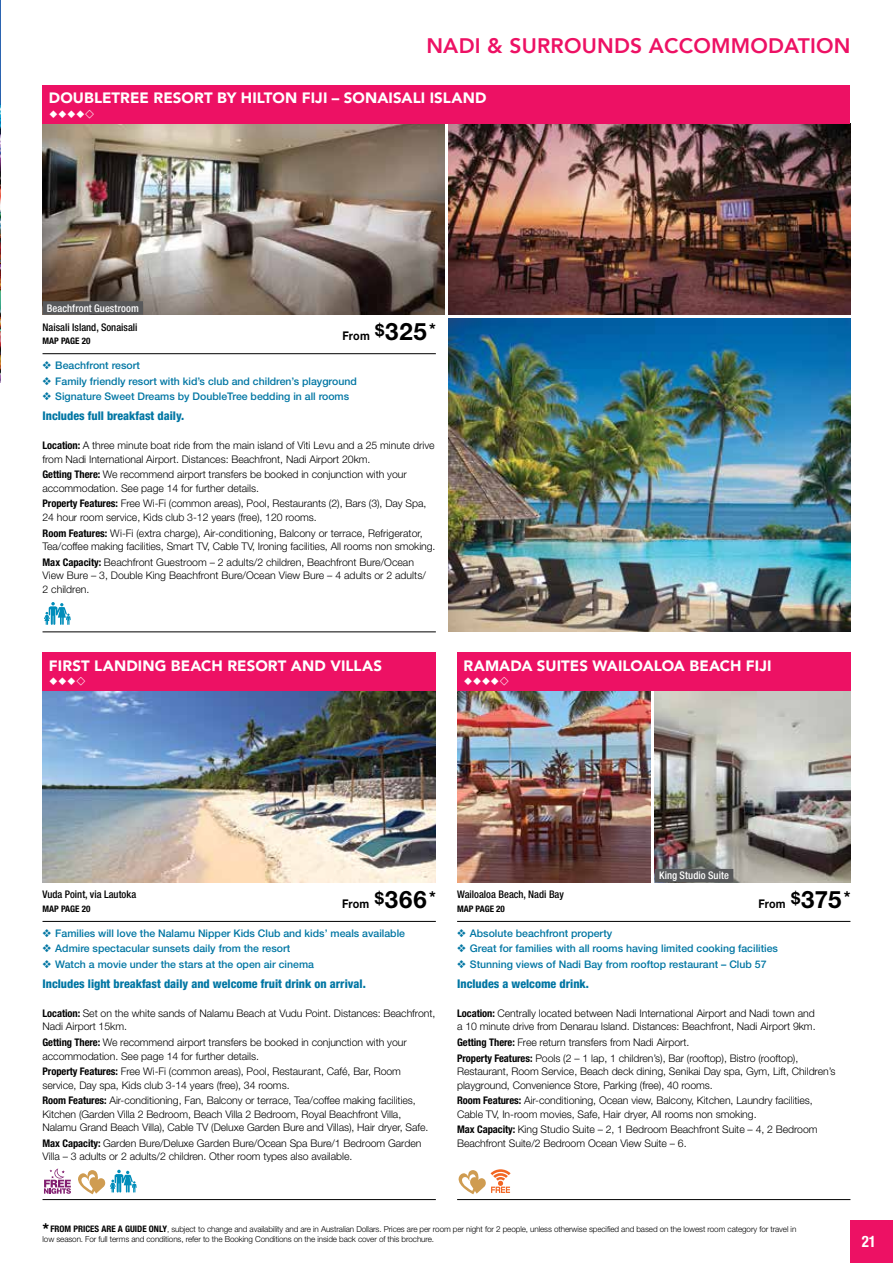
<style>
.page{position:relative;width:893px;height:1263px;background:#fff}
.page>*{position:absolute;margin:0;border:0;box-sizing:border-box;transform-origin:0 0}
.t1{font:800 21px "Avenir";letter-spacing:.01em;color:#ed1164}
.t2{font:700 condensed 15.75px "Helvetica Neue LT Std";color:#fff;scale:.95 1}
.t3{font:900 15px "Avenir";letter-spacing:.005em;color:#fff}
.t4{font:800 condensed 12px "Helvetica Neue LT Std";color:#0076a3}
.t5{font:700 12px "Helvetica Neue LT Std";letter-spacing:.02em;color:#000;scale:.9 1}
.t6{font:300 10.5px/13.5px "Helvetica Neue LT Std";letter-spacing:-.005em;color:#000}
.t7{font:500 10.5px "Helvetica Neue LT Std";color:#0076a3}
.t8{font:500 condensed 10.5px "Helvetica Neue LT Std";color:#000}
.t9{font:500 condensed 10.5px "Helvetica Neue LT Std";letter-spacing:.01em;color:#fff}
.t10{font:700 condensed 9px "Helvetica Neue LT Std";color:#000}
.t11{font:300 8.25px/9.9px "Helvetica Neue LT Std";letter-spacing:-.01em;color:#000}
.s1{font-weight:700;font-stretch:condensed}
.s2{font-size:24px}
.s3{font-weight:700;font-size:16.5px}
.s4{font-weight:700;font-stretch:condensed;font-size:9px}
</style>
<div class="page">
<div style="left:850px;top:1220px;width:43px;height:43px;background:#ed1164"></div>
<img style="left:0;top:0;width:1px;height:383px">
<img style="left:43px;top:123px;width:401px;height:192px">
<div style="left:43px;top:301px;width:100px;height:14px;background:#58595b"></div>
<hr style="left:43px;top:353px;width:393px;height:1px;background:#000">
<hr style="left:43px;top:631px;width:393px;height:1px;background:#000">
<svg style="left:44px;top:602px;width:27px;height:23px"></svg>
<img style="left:449px;top:123px;width:401px;height:192px">
<img style="left:449px;top:319px;width:401px;height:312px">
<div style="left:43px;top:85px;width:807px;height:38px;background:#ed1164"></div>
<img style="left:43px;top:691px;width:393px;height:191px">
<div style="left:43px;top:652px;width:393px;height:39px;background:#ed1164"></div>
<hr style="left:43px;top:1199px;width:393px;height:1px;background:#000">
<svg style="left:44px;top:1168px;width:27px;height:26px"></svg>
<svg style="left:78px;top:1170px;width:59px;height:24px"></svg>
<hr style="left:43px;top:921px;width:393px;height:1px;background:#000">
<img style="left:655px;top:691px;width:195px;height:191px">
<img style="left:457px;top:691px;width:194px;height:191px">
<hr style="left:457px;top:1199px;width:393px;height:1px;background:#000">
<svg style="left:459px;top:1169px;width:52px;height:25px"></svg>
<div style="left:457px;top:653px;width:393px;height:38px;background:#ed1164"></div>
<div style="left:655px;top:869px;width:78px;height:13px;background:#58595b"></div>
<hr style="left:457px;top:921px;width:393px;height:1px;background:#000">
<h1 class="t1" style="left:426px;top:29px;width:426px">NADI &amp; SURROUNDS ACCOMMODATION</h1>
<h3 class="t3" style="left:49px;top:85px;width:439px">DOUBLETREE RESORT BY HILTON FIJI – SONAISALI ISLAND</h3>
<p class="t9" style="left:47px;top:302px;width:93px">Beachfront Guestroom</p>
<p class="t8" style="left:43px;top:321px;width:97px">Naisali Island, Sonaisali</p>
<p class="t10" style="left:43px;top:335px;width:49px">MAP PAGE 20</p>
<p class="t7" style="left:43px;top:359px;width:99px">❖ Beachfront resort</p>
<p class="t7" style="left:43px;top:375px;width:316px">❖ Family friendly resort with kid’s club and children’s playground</p>
<p class="t7" style="left:43px;top:390px;width:308px">❖ Signature Sweet Dreams by DoubleTree bedding in all rooms</p>
<p class="t4" style="left:43px;top:408px;width:143px">Includes full breakfast daily.</p>
<p class="t6" style="left:43px;top:438px;width:394px"><span class="s1">Location:</span> A three minute boat ride from the main island of Viti Levu and a 25 minute drive from Nadi International Airport. Distances: Beachfront, Nadi Airport 20km.</p>
<p class="t6" style="left:43px;top:468px;width:366px"><span class="s1">Getting There:</span> We recommend airport transfers be booked in conjunction with your accommodation. See page 14 for further details.</p>
<p class="t6" style="left:43px;top:497px;width:385px"><span class="s1">Property Features:</span> Free Wi-Fi (common areas), Pool, Restaurants (2), Bars (3), Day Spa,<br>24 hour room service, Kids club 3-12 years (free), 120 rooms.</p>
<p class="t6" style="left:43px;top:526px;width:395px"><span class="s1">Room Features:</span> Wi-Fi (extra charge), Air-conditioning, Balcony or terrace, Refrigerator,<br>Tea/coffee making facilities, Smart TV, Cable TV, Ironing facilities, All rooms non smoking.</p>
<p class="t6" style="left:43px;top:555px;width:385px"><span class="s1">Max Capacity:</span> Beachfront Guestroom – 2 adults/2 children, Beachfront Bure/Ocean<br>View Bure – 3, Double King Beachfront Bure/Ocean View Bure – 4 adults or 2 adults/<br>2 children.</p>
<p class="t5" style="left:342px;top:329px;width:105px">From <sup>$</sup><span class="s2">325</span> <sup>*</sup></p>
<h3 class="t3" style="left:49px;top:653px;width:335px">FIRST LANDING BEACH RESORT AND VILLAS</h3>
<h3 class="t3" style="left:463px;top:653px;width:310px">RAMADA SUITES WAILOALOA BEACH FIJI</h3>
<p class="t5" style="left:342px;top:896px;width:106px">From <sup>$</sup><span class="s2">366</span> <sup>*</sup></p>
<p class="t8" style="left:43px;top:888px;width:95px">Vuda Point, via Lautoka</p>
<p class="t10" style="left:43px;top:903px;width:49px">MAP PAGE 20</p>
<p class="t7" style="left:43px;top:927px;width:364px">❖ Families will love the Nalamu Nipper Kids Club and kids’ meals available</p>
<p class="t7" style="left:43px;top:942px;width:249px">❖ Admire spectacular sunsets daily from the resort</p>
<p class="t7" style="left:43px;top:958px;width:273px">❖ Watch a movie under the stars at the open air cinema</p>
<p class="t4" style="left:43px;top:976px;width:325px">Includes light breakfast daily and welcome fruit drink on arrival.</p>
<p class="t6" style="left:43px;top:1006px;width:394px"><span class="s1">Location:</span> Set on the white sands of Nalamu Beach at Vudu Point. Distances: Beachfront,<br>Nadi Airport 15km.</p>
<p class="t6" style="left:43px;top:1035px;width:366px"><span class="s1">Getting There:</span> We recommend airport transfers be booked in conjunction with your accommodation. See page 14 for further details.</p>
<p class="t6" style="left:43px;top:1064px;width:360px"><span class="s1">Property Features:</span> Free Wi-Fi (common areas), Pool, Restaurant, Café, Bar, Room service, Day spa, Kids club 3-14 years (free), 34 rooms.</p>
<p class="t6" style="left:43px;top:1093px;width:387px"><span class="s1">Room Features:</span> Air-conditioning, Fan, Balcony or terrace, Tea/coffee making facilities,<br>Kitchen (Garden Villa 2 Bedroom, Beach Villa 2 Bedroom, Royal Beachfront Villa,<br>Nalamu Grand Beach Villa), Cable TV (Deluxe Garden Bure and Villas), Hair dryer, Safe.</p>
<p class="t6" style="left:43px;top:1136px;width:380px"><span class="s1">Max Capacity:</span> Garden Bure/Deluxe Garden Bure/Ocean Spa Bure/1 Bedroom Garden<br>Villa – 3 adults or 2 adults/2 children. Other room types also available.</p>
<p class="t9" style="left:659px;top:869px;width:71px">King Studio Suite</p>
<p class="t5" style="left:758px;top:896px;width:104px">From <sup>$</sup><span class="s2">375</span> <sup>*</sup></p>
<p class="t8" style="left:457px;top:888px;width:108px">Wailoaloa Beach, Nadi Bay</p>
<p class="t10" style="left:457px;top:903px;width:49px">MAP PAGE 20</p>
<p class="t7" style="left:457px;top:927px;width:157px">❖ Absolute beachfront property</p>
<p class="t7" style="left:457px;top:942px;width:322px">❖ Great for families with all rooms having limited cooking facilities</p>
<p class="t7" style="left:457px;top:958px;width:311px">❖ Stunning views of Nadi Bay from rooftop restaurant – Club 57</p>
<p class="t4" style="left:457px;top:976px;width:133px">Includes a welcome drink.</p>
<p class="t6" style="left:457px;top:1006px;width:360px"><span class="s1">Location:</span> Centrally located between Nadi International Airport and Nadi town and a 10 minute drive from Denarau Island. Distances: Beachfront, Nadi Airport 9km.</p>
<p class="t6" style="left:457px;top:1034px;width:343px;line-height:15.6px"><span class="s1">Getting There:</span> Free return transfers from Nadi Airport.<br><span class="s1">Property Features:</span> Pools (2 – 1 lap, 1 children’s), Bar (rooftop), Bistro (rooftop),</p>
<p class="t6" style="left:457px;top:1064px;width:380px">Restaurant, Room Service, Beach deck dining, Senikai Day spa, Gym, Lift, Children’s playground, Convenience Store, Parking (free), 40 rooms.</p>
<p class="t6" style="left:457px;top:1093px;width:357px"><span class="s1">Room Features:</span> Air-conditioning, Ocean view, Balcony, Kitchen, Laundry facilities,<br>Cable TV, In-room movies, Safe, Hair dryer, All rooms non smoking.</p>
<p class="t6" style="left:457px;top:1123px;width:362px"><span class="s1">Max Capacity:</span> King Studio Suite – 2, 1 Bedroom Beachfront Suite – 4, 2 Bedroom<br>Beachfront Suite/2 Bedroom Ocean View Suite – 6.</p>
<p class="t11" style="left:43px;top:1224px;width:755px"><span class="s3">*</span> <span class="s4">FROM PRICES ARE A GUIDE ONLY</span>, subject to change and availability and are in Australian Dollars. Prices are per room per night for 2 people, unless otherwise specified and based on the lowest room category for travel in low season. For full terms and conditions, refer to the Booking Conditions on the inside back cover of this brochure.</p>
<h2 class="t2" style="left:862px;top:1232px;width:16px">21</h2>
</div>
